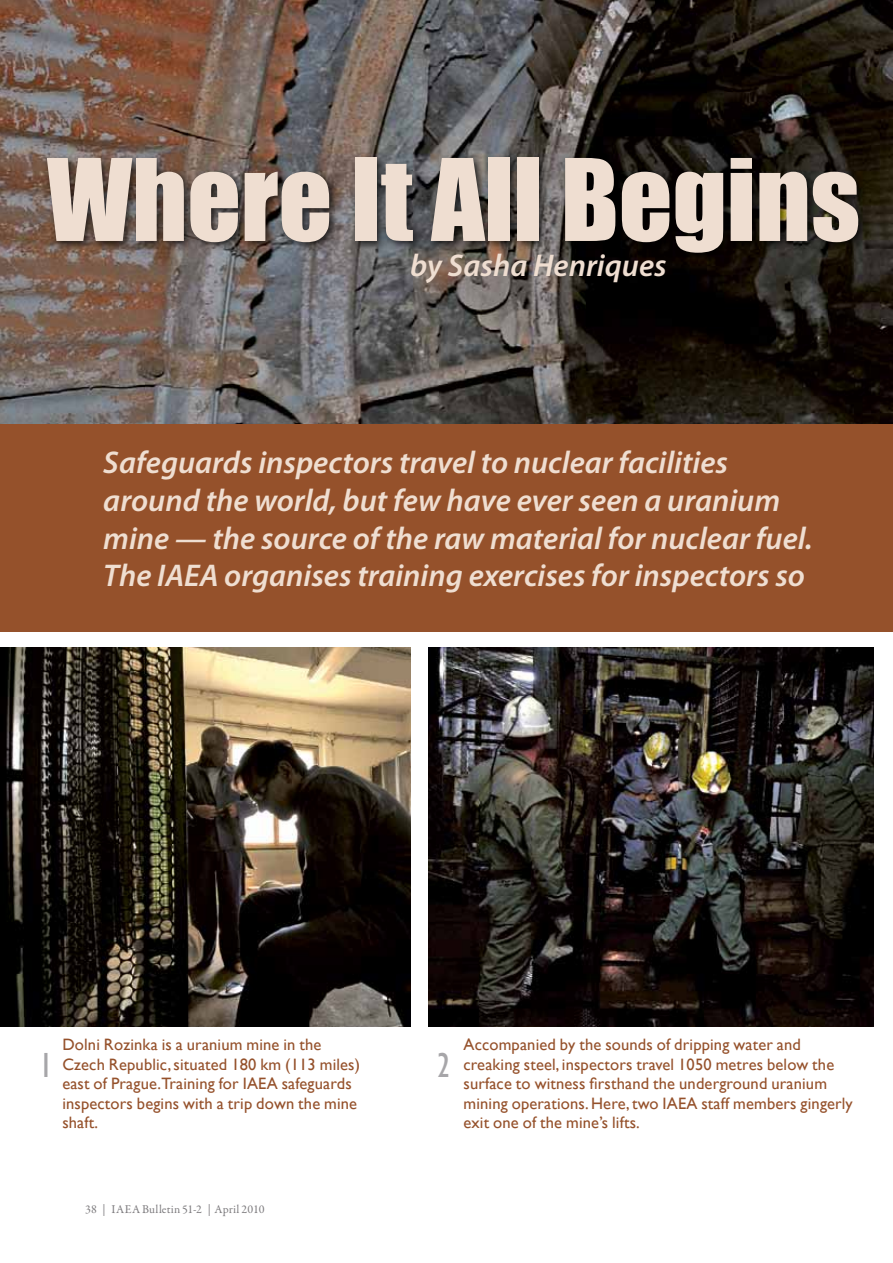
<style>
.page{position:relative;width:893px;height:1263px;background:#fff}
.page>*{position:absolute;margin:0;border:0;box-sizing:border-box;transform-origin:0 0}
.t1{font:105px "Impact";color:#efded1}
.t2{font:condensed 36px "Gill Sans";color:#a7a6a9}
.t3{font:italic 600 31.5px/37.8px "Myriad Pro";color:#efded1}
.t4{font:16.5px/19.5px "Gill Sans";letter-spacing:.01em;color:#95512b}
.t5{font:12px "Garamond Premr Pro";letter-spacing:.015em;color:#7c7a7d}
</style>
<div class="page">
<div style="left:0;top:423px;width:893px;height:208px;background:#95512b"></div>
<img style="left:0;top:0;width:893px;height:423px">
<div style="left:41px;top:153px;width:827px;height:111px;background:#000;opacity:.75"></div>
<img style="left:0;top:647px;width:410px;height:379px">
<img style="left:429px;top:647px;width:445px;height:379px">
<h1 class="t1" style="left:47px;top:118px;width:815px">Where It All Begins</h1>
<h3 class="t3" style="left:410px;top:246px;width:258px">by Sasha Henriques</h3>
<h3 class="t3" style="left:103px;top:443px;width:711px">Safeguards inspectors travel to nuclear facilities around the world, but few have ever seen a uranium mine — the source of the raw material for nuclear fuel.<br>The IAEA organises training exercises for inspectors so</h3>
<p class="t4" style="left:62px;top:1034px;width:299px">Dolni Rozinka is a uranium mine in the Czech Republic, situated 180 km (113 miles) east of Prague.Training for IAEA safeguards inspectors begins with a trip down the mine shaft.</p>
<p class="t4" style="left:463px;top:1034px;width:391px">Accompanied by the sounds of dripping water and creaking steel, inspectors travel 1050 metres below the surface to witness firsthand the underground uranium mining operations. Here, two IAEA staff members gingerly exit one of the mine’s lifts.</p>
<h2 class="t2" style="left:40px;top:1046px;width:15px">1</h2>
<h2 class="t2" style="left:437px;top:1046px;width:15px">2</h2>
<p class="t5" style="left:85px;top:1201px;width:181px">38 | IAEA Bulletin 51-2 | April 2010</p>
</div>
